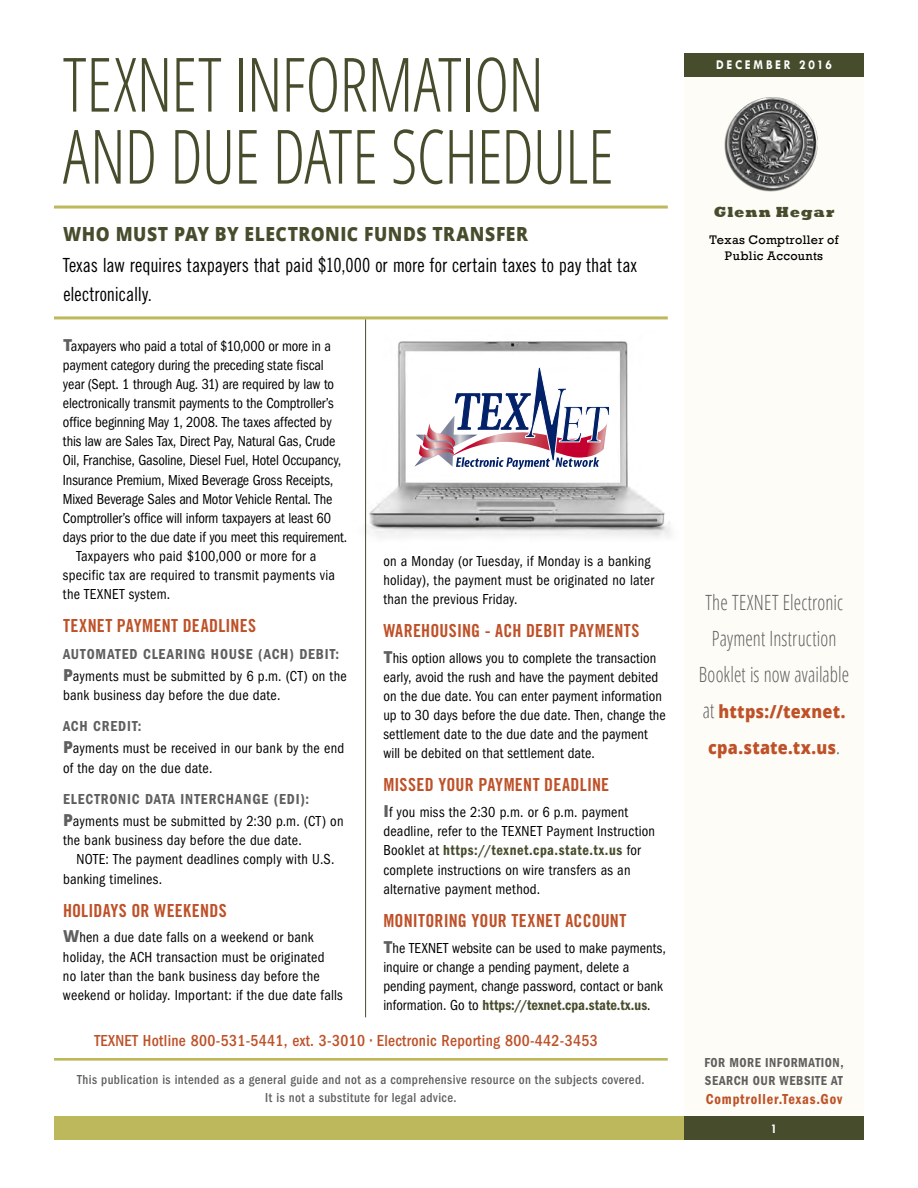
<style>
.page{position:relative;width:918px;height:1188px;background:#fff}
.page>*{position:absolute;margin:0;border:0;box-sizing:border-box;transform-origin:0 0}
.Head{font:300 condensed 75px/72px "Open Sans";letter-spacing:-.015em;color:#474d2c;scale:.9 1}
.Callout_sidebar{font:300 condensed 21px/36px "Open Sans";letter-spacing:.005em;color:#5f5f5f;text-align:center;scale:.9 1}
.intro_Text{font:19.5px/28.5px "Trade Gothic LT Std Cn 18";color:#000;scale:.95 1}
.intro_Subhead{font:800 19.5px "Open Sans";letter-spacing:.03em;color:#474d2c;scale:.9 1}
.subhead_1_12pt{font:18px "Trade Gothic LT Std Bd Cn 20";letter-spacing:.01em;color:#be5128}
.Callout_sidebar-2{font:800 18px/36px "Open Sans";letter-spacing:.01em;color:#be5128;text-align:center;scale:.9 1}
.disclaimer{font:500 condensed 16.5px "ITC Franklin Gothic Std";letter-spacing:.02em;color:#be5128;scale:.95 1}
.text_1st_paragraph{font:condensed 15px/19.2px "ITC Franklin Gothic Std";letter-spacing:.01em;color:#000;scale:.95 1}
.text_1st_paragraph-2{font:condensed 15px/19.2px "ITC Franklin Gothic Std";letter-spacing:-.01em;color:#000;scale:.95 1}
.text_indent{font:condensed 15px/19.2px "ITC Franklin Gothic Std";letter-spacing:.015em;color:#000;scale:.95 1}
.subhead_2_gray_10pt{font:15px "ITC Franklin Gothic Std Dm Cd";letter-spacing:.06em;color:#5f5f5f;scale:.95 1}
.Web_address{font:15px "ITC Franklin Gothic Std Dm Cd";letter-spacing:.055em;color:#be5128;scale:.95 1}
.t1{font:800 15px "Rockwell";letter-spacing:.06em;color:#474d2c}
.disclaimer-2{font:500 condensed 13.5px/18px "ITC Franklin Gothic Std";letter-spacing:.03em;color:#5f5f5f;text-align:center;scale:.95 1}
.Web_text{font:13.5px/18px "ITC Franklin Gothic Std Dm Cd";letter-spacing:.04em;color:#5f5f5f;scale:.95 1}
.t2{font:700 13.5px "Tw Cen";letter-spacing:.23em;color:#fff;scale:.9 1}
.t3{font:12.75px/16.5px "Rockwell";letter-spacing:.025em;color:#000;text-align:center}
.s1{font-family:"Open Sans";font-weight:800;font-stretch:normal;font-size:16.5px;color:#5f5f5f}
.s2{font-family:"ITC Franklin Gothic Std Dm Cd";font-stretch:normal;color:#474d2c}
.s3{font-weight:300;font-stretch:condensed;font-size:21px;color:#5f5f5f}
</style>
<div class="page">
<div style="left:684px;top:76px;width:180px;height:1040px;background:#fdfcf6"></div>
<div style="left:54px;top:1116px;width:634px;height:23px;background:#bdb85b"></div>
<div style="left:684px;top:1116px;width:180px;height:23px;background:#474d2c"></div>
<div style="left:684px;top:53px;width:180px;height:23px;background:#474d2c"></div>
<hr style="left:54px;top:1058px;width:614px;height:3px;background:#bdb85b">
<img style="left:724px;top:97px;width:94px;height:95px">
<hr style="left:54px;top:206px;width:614px;height:3px;background:#bdb85b">
<hr style="left:54px;top:316px;width:614px;height:3px;background:#bdb85b">
<hr style="left:365px;top:319px;width:1px;height:698px;background:#474d2c">
<img style="left:365px;top:331px;width:306px;height:219px">
<svg style="left:414px;top:366px;width:196px;height:104px"></svg>
<h1 class="Head" style="left:63px;top:46px;width:614px">TEXNET INFORMATION<br>AND DUE DATE SCHEDULE</h1>
<h2 class="intro_Subhead" style="left:63px;top:219px;width:518px">WHO MUST PAY BY ELECTRONIC FUNDS TRANSFER</h2>
<p class="intro_Text" style="left:63px;top:251px;width:606px">Texas law requires taxpayers that paid $10,000 or more for certain taxes to pay that tax electronically.</p>
<p class="text_1st_paragraph-2" style="left:63px;top:336px;width:301px"><span class="s1">T</span>axpayers who paid a total of $10,000 or more in a payment category during the preceding state fiscal year (Sept. 1 through Aug. 31) are required by law to electronically transmit payments to the Comptroller’s office beginning May 1, 2008. The taxes affected by this law are Sales Tax, Direct Pay, Natural Gas, Crude Oil, Franchise, Gasoline, Diesel Fuel, Hotel Occupancy, Insurance Premium, Mixed Beverage Gross Receipts, Mixed Beverage Sales and Motor Vehicle Rental. The Comptroller’s office will inform taxpayers at least 60 days prior to the due date if you meet this requirement.</p>
<p class="text_indent" style="left:63px;top:547px;width:288px;text-indent:13px">Taxpayers who paid $100,000 or more for a specific tax are required to transmit payments via the TEXNET system.</p>
<h3 class="subhead_1_12pt" style="left:63px;top:615px;width:195px">TEXNET PAYMENT DEADLINES</h3>
<h4 class="subhead_2_gray_10pt" style="left:63px;top:645px;width:292px">AUTOMATED CLEARING HOUSE (ACH) DEBIT:</h4>
<p class="text_1st_paragraph" style="left:63px;top:666px;width:300px"><span class="s1">P</span>ayments must be submitted by 6 p.m. (CT) on the bank business day before the due date.</p>
<h4 class="subhead_2_gray_10pt" style="left:63px;top:718px;width:84px">ACH CREDIT:</h4>
<p class="text_1st_paragraph" style="left:63px;top:739px;width:298px"><span class="s1">P</span>ayments must be received in our bank by the end of the day on the due date.</p>
<h4 class="subhead_2_gray_10pt" style="left:63px;top:791px;width:261px">ELECTRONIC DATA INTERCHANGE (EDI):</h4>
<p class="text_1st_paragraph" style="left:63px;top:812px;width:297px"><span class="s1">P</span>ayments must be submitted by 2:30 p.m. (CT) on the bank business day before the due date.</p>
<p class="text_indent" style="left:63px;top:850px;width:287px;text-indent:13px">NOTE: The payment deadlines comply with U.S. banking timelines.</p>
<h3 class="subhead_1_12pt" style="left:63px;top:899px;width:165px">HOLIDAYS OR WEEKENDS</h3>
<p class="text_1st_paragraph" style="left:63px;top:928px;width:296px"><span class="s1">W</span>hen a due date falls on a weekend or bank holiday, the ACH transaction must be originated<br>no later than the bank business day before the weekend or holiday. Important: if the due date falls</p>
<p class="text_1st_paragraph" style="left:383px;top:551px;width:286px">on a Monday (or Tuesday, if Monday is a banking holiday), the payment must be originated no later than the previous Friday.</p>
<h3 class="subhead_1_12pt" style="left:383px;top:619px;width:258px">WAREHOUSING - ACH DEBIT PAYMENTS</h3>
<p class="text_1st_paragraph" style="left:383px;top:648px;width:299px"><span class="s1">T</span>his option allows you to complete the transaction early, avoid the rush and have the payment debited on the due date. You can enter payment information up to 30 days before the due date. Then, change the settlement date to the due date and the payment will be debited on that settlement date.</p>
<h3 class="subhead_1_12pt" style="left:383px;top:774px;width:227px">MISSED YOUR PAYMENT DEADLINE</h3>
<p class="text_1st_paragraph" style="left:383px;top:803px;width:288px"><span class="s1">I</span>f you miss the 2:30 p.m. or 6 p.m. payment deadline, refer to the TEXNET Payment Instruction Booklet at <span class="s2">https://texnet.cpa.state.tx.us</span> for complete instructions on wire transfers as an alternative payment method.</p>
<h3 class="subhead_1_12pt" style="left:383px;top:909px;width:245px">MONITORING YOUR TEXNET ACCOUNT</h3>
<p class="text_1st_paragraph" style="left:383px;top:938px;width:299px"><span class="s1">T</span>he TEXNET website can be used to make payments, inquire or change a pending payment, delete a pending payment, change password, contact or bank information. Go to <span class="s2">https://texnet.cpa.state.tx.us</span>.</p>
<p class="disclaimer" style="left:94px;top:1032px;width:531px">TEXNET Hotline 800-531-5441, ext. 3-3010 • Electronic Reporting 800-442-3453</p>
<p class="disclaimer-2" style="left:77px;top:1071px;width:599px">This publication is intended as a general guide and not as a comprehensive resource on the subjects covered.<br>It is not a substitute for legal advice.</p>
<p class="t2" style="left:716px;top:57px;width:130px">DECEMBER 2016</p>
<p class="t1" style="left:714px;top:204px;width:122px">Glenn Hegar</p>
<p class="t3" style="left:709px;top:231px;width:131px">Texas Comptroller of<br>Public Accounts</p>
<p class="Callout_sidebar" style="left:699px;top:584px;width:169px">The TEXNET Electronic<br>Payment Instruction<br>Booklet is now available</p>
<p class="Callout_sidebar-2" style="left:703px;top:693px;width:160px"><span class="s3">at</span> https://texnet. cpa.state.tx.us<span class="s3">.</span></p>
<p class="Web_text" style="left:704px;top:1053px;width:148px">FOR MORE INFORMATION,<br>SEARCH OUR WEBSITE AT</p>
<p class="Web_address" style="left:706px;top:1090px;width:145px">Comptroller.Texas.Gov</p>
<p class="t2" style="left:771px;top:1120px;width:9px">1</p>
</div>
